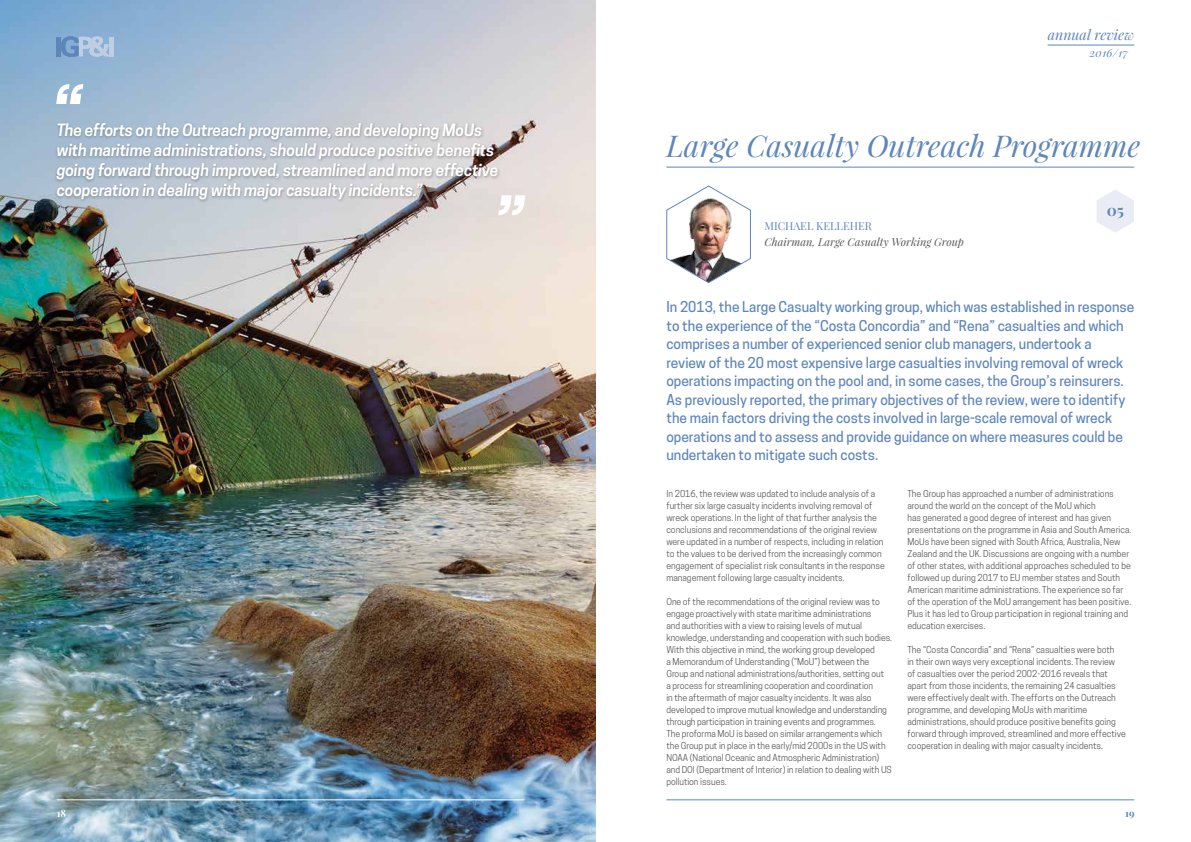
<style>
.page{position:relative;width:1191px;height:842px;background:#fff}
.page>*{position:absolute;margin:0;border:0;box-sizing:border-box;transform-origin:0 0}
.t1{font:italic 600 72px "Cooper Hewitt";color:#fff}
.t2{font:italic 30px "Playfair Display";color:#5e86bb}
.t3{font:italic 600 16px/20px "Cooper Hewitt";letter-spacing:-.01em;color:#fff}
.t4{font:700 15.6px "Playfair Display SC";color:#5e86bb}
.t5{font:italic 14.2px "Playfair Display";color:#5e86bb}
.t6{font:500 14px/18.5px "Cooper Hewitt";color:#5e86bb}
.t7{font:italic 11.3px "Playfair Display";letter-spacing:.025em;color:#5e86bb}
.t8{font:italic 11px "Playfair Display";color:#58595b}
.t9{font:11px "Playfair Display";color:#5e86bb}
.t10{font:700 10px "Playfair Display";color:#fff}
.t11{font:700 10px "Playfair Display";color:#5e86bb}
.t12{font:9px/12px "Cooper Hewitt";color:#58595b}
</style>
<div class="page">
<hr style="left:1047px;top:45px;width:87px;height:1px;background:#5e86bb">
<hr style="left:666px;top:799px;width:468px;height:1px;background:#5e86bb">
<img style="left:0;top:0;width:595px;height:842px">
<hr style="left:57px;top:799px;width:467px;height:1px;background:#fff">
<hr style="left:666px;top:167px;width:468px;height:1px;background:#5e86bb">
<img style="left:666px;top:185px;width:85px;height:98px">
<hr style="left:57px;top:37px;width:4px;height:19px;background:#5e86bb">
<svg style="left:61px;top:36px;width:49px;height:21px"></svg>
<hr style="left:109px;top:37px;width:4px;height:19px;background:#becfe3">
<div style="left:53px;top:121px;width:447px;height:83px;background:#000;opacity:.3"></div>
<svg style="left:1097px;top:190px;width:37px;height:42px"></svg>
<h1 class="t1" style="left:52px;top:72px;width:33px">“</h1>
<h3 class="t5" style="left:1047px;top:25px;width:88px">annual review</h3>
<p class="t7" style="left:1089px;top:45px;width:40px">2016/17</p>
<p class="t3" style="left:57px;top:120px;width:443px">The efforts on the Outreach programme, and developing MoUs with maritime administrations, should produce positive benefits going forward through improved, streamlined and more effective cooperation in dealing with major casualty incidents.”</p>
<h2 class="t2" style="left:666px;top:125px;width:475px">Large Casualty Outreach Programme</h2>
<h1 class="t1" style="left:494px;top:182px;width:33px">”</h1>
<h3 class="t4" style="left:1106px;top:200px;width:19px">05</h3>
<p class="t9" style="left:764px;top:219px;width:109px">MICHAEL KELLEHER</p>
<p class="t8" style="left:764px;top:235px;width:201px">Chairman, Large Casualty Working Group</p>
<p class="t6" style="left:666px;top:298px;width:469px">In 2013, the Large Casualty working group, which was established in response to the experience of the “Costa Concordia” and “Rena” casualties and which comprises a number of experienced senior club managers, undertook a review of the 20 most expensive large casualties involving removal of wreck operations impacting on the pool and, in some cases, the Group’s reinsurers.<br>As previously reported, the primary objectives of the review, were to identify the main factors driving the costs involved in large-scale removal of wreck operations and to assess and provide guidance on where measures could be undertaken to mitigate such costs.</p>
<p class="t12" style="left:907px;top:487px;width:225px">The Group has approached a number of administrations around the world on the concept of the MoU which<br>has generated a good degree of interest and has given presentations on the programme in Asia and South America.<br>MoUs have been signed with South Africa, Australia, New Zealand and the UK. Discussions are ongoing with a number of other states, with additional approaches scheduled to be followed up during 2017 to EU member states and South American maritime administrations. The experience so far of the operation of the MoU arrangement has been positive.<br>Plus it has led to Group participation in regional training and education exercises.</p>
<p class="t12" style="left:907px;top:643px;width:220px">The “Costa Concordia” and “Rena” casualties were both<br>in their own ways very exceptional incidents. The review<br>of casualties over the period 2002-2016 reveals that apart from those incidents, the remaining 24 casualties were effectively dealt with. The efforts on the Outreach programme, and developing MoUs with maritime administrations, should produce positive benefits going forward through improved, streamlined and more effective cooperation in dealing with major casualty incidents.</p>
<p class="t12" style="left:666px;top:487px;width:220px">In 2016, the review was updated to include analysis of a further six large casualty incidents involving removal of wreck operations. In the light of that further analysis the conclusions and recommendations of the original review were updated in a number of respects, including in relation to the values to be derived from the increasingly common engagement of specialist risk consultants in the response management following large casualty incidents.</p>
<p class="t12" style="left:666px;top:595px;width:227px">One of the recommendations of the original review was to engage proactively with state maritime administrations<br>and authorities with a view to raising levels of mutual knowledge, understanding and cooperation with such bodies.<br>With this objective in mind, the working group developed<br>a Memorandum of Understanding (“MoU”) between the Group and national administrations/authorities, setting out<br>a process for streamlining cooperation and coordination<br>in the aftermath of major casualty incidents. It was also developed to improve mutual knowledge and understanding through participation in training events and programmes.<br>The proforma MoU is based on similar arrangements which the Group put in place in the early/mid 2000s in the US with NOAA (National Oceanic and Atmospheric Administration) and DOI (Department of Interior) in relation to dealing with US pollution issues.</p>
<p class="t10" style="left:57px;top:807px;width:11px">18</p>
<p class="t11" style="left:1125px;top:807px;width:11px">19</p>
</div>
